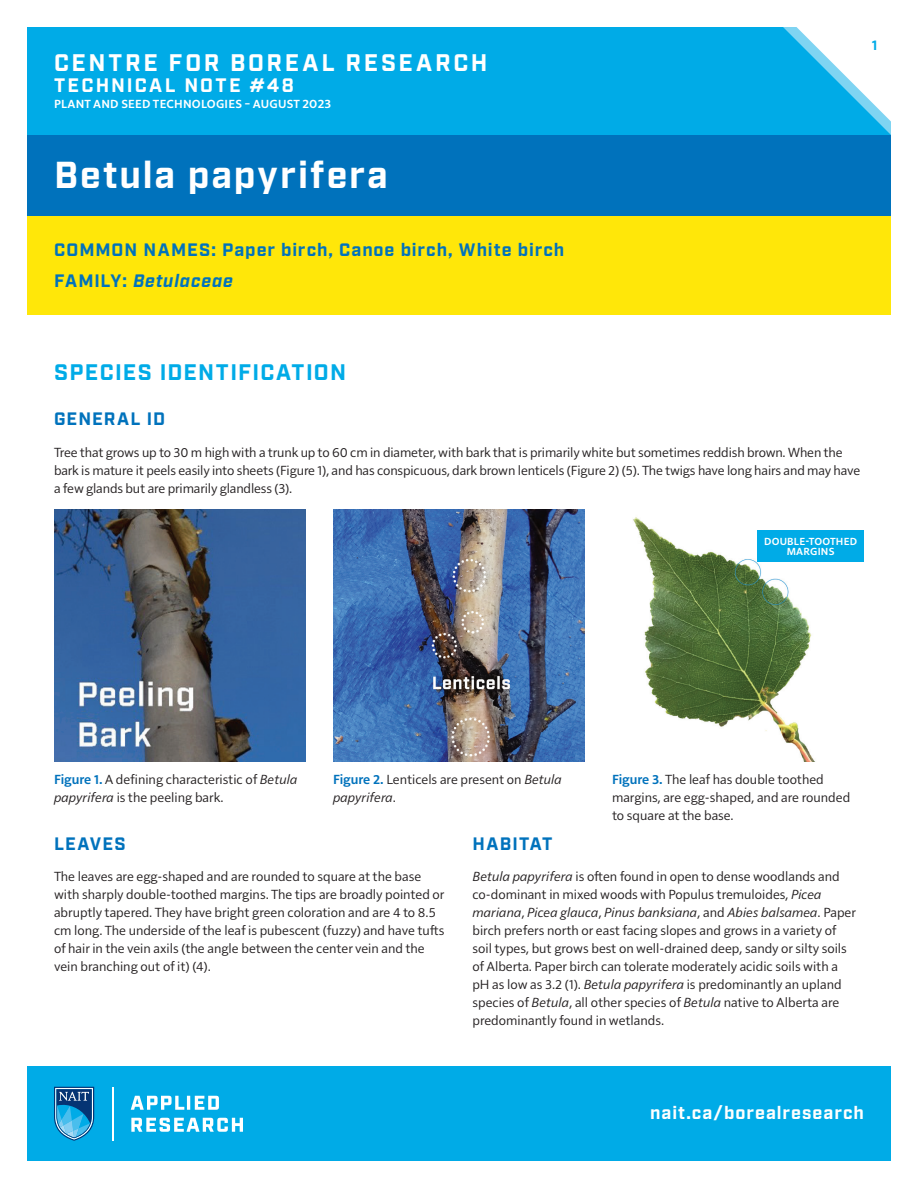
<style>
.page{position:relative;width:918px;height:1188px;background:#fff}
.page>*{position:absolute;margin:0;border:0;box-sizing:border-box;transform-origin:0 0}
.t1{font:700 37.5px "Industry";letter-spacing:.055em;color:#fff}
.t2{font:700 24px "Industry";letter-spacing:.11em;color:#fff}
.Subhead_1{font:700 22.5px "Industry";letter-spacing:.055em;color:#00abe7}
.t3{font:700 19.5px "Industry";letter-spacing:.12em;color:#fff}
.Subhead_2{font:700 18px "Industry";letter-spacing:.055em;color:#0072bc}
.t4{font:700 18px "Industry";letter-spacing:.055em;color:#fff}
.Subhead_2-2{font:italic 700 18px "Industry";letter-spacing:.05em;color:#0072bc}
.Body_Text{font:13.5px/18px "Solitaire MVB Pro";color:#231f20}
.t5{font:700 13.5px "Industry";color:#00abe7}
.t6{font:600 12px "Solitaire MVB Pro";letter-spacing:.02em;color:#fff}
.Body_8_10{font:600 10.5px/10.5px "Solitaire MVB Pro";letter-spacing:.02em;color:#fff;text-align:center}
.s1{font-style:normal}
.s2{font-weight:600;color:#0072bc}
.s3{font-style:italic}
</style>
<div class="page">
<div style="left:27px;top:27px;width:864px;height:108px;background:#00abe7"></div>
<div style="left:27px;top:1066px;width:864px;height:95px;background:#00abe7"></div>
<svg style="left:783px;top:27px;width:108px;height:108px"></svg>
<svg style="left:54px;top:1087px;width:40px;height:54px"></svg>
<svg style="left:131px;top:1118px;width:112px;height:14px"></svg>
<svg style="left:131px;top:1096px;width:88px;height:14px"></svg>
<hr style="left:112px;top:1087px;width:1px;height:54px;background:#fff">
<div style="left:27px;top:135px;width:864px;height:81px;background:#0072bc"></div>
<div style="left:27px;top:216px;width:864px;height:98px;background:#ffe709"></div>
<img style="left:54px;top:510px;width:252px;height:252px">
<img style="left:333px;top:510px;width:252px;height:252px">
<img style="left:633px;top:517px;width:231px;height:245px">
<div style="left:757px;top:531px;width:107px;height:31px;background:#00abe7"></div>
<h2 class="t2" style="left:54px;top:48px;width:435px">CENTRE FOR BOREAL RESEARCH</h2>
<h3 class="t3" style="left:54px;top:73px;width:241px">TECHNICAL NOTE #48</h3>
<p class="t6" style="left:54px;top:96px;width:279px">PLANT AND SEED TECHNOLOGIES – AUGUST 2023</p>
<h1 class="t1" style="left:54px;top:153px;width:335px">Betula papyrifera</h1>
<p class="Subhead_2" style="left:54px;top:239px;width:512px">COMMON NAMES: Paper birch, Canoe birch, White birch</p>
<p class="Subhead_2-2" style="left:54px;top:270px;width:180px"><span class="s1">FAMILY:</span> Betulaceae</p>
<p class="t5" style="left:872px;top:37px;width:7px">1</p>
<p class="Subhead_1" style="left:54px;top:359px;width:293px">SPECIES IDENTIFICATION</p>
<p class="Subhead_2" style="left:54px;top:408px;width:112px">GENERAL ID</p>
<p class="Body_Text" style="left:54px;top:442px;width:808px">Tree that grows up to 30 m high with a trunk up to 60 cm in diameter, with bark that is primarily white but sometimes reddish brown. When the bark is mature it peels easily into sheets (Figure 1), and has conspicuous, dark brown lenticels (Figure 2) (5). The twigs have long hairs and may have a few glands but are primarily glandless (3).</p>
<p class="Body_8_10" style="left:764px;top:535px;width:95px">DOUBLE-TOOTHED<br>MARGINS</p>
<p class="Body_Text" style="left:54px;top:770px;width:245px"><span class="s2">Figure 1.</span> A defining characteristic of <span class="s3">Betula papyrifera</span> is the peeling bark.</p>
<p class="Body_Text" style="left:333px;top:770px;width:230px"><span class="s2">Figure 2.</span> Lenticels are present on <span class="s3">Betula papyrifera</span>.</p>
<p class="Body_Text" style="left:612px;top:770px;width:240px"><span class="s2">Figure 3.</span> The leaf has double toothed margins, are egg-shaped, and are rounded to square at the base.</p>
<p class="Subhead_2" style="left:54px;top:833px;width:73px">LEAVES</p>
<p class="Body_Text" style="left:54px;top:867px;width:392px">The leaves are egg-shaped and are rounded to square at the base with sharply double-toothed margins. The tips are broadly pointed or abruptly tapered. They have bright green coloration and are 4 to 8.5 cm long. The underside of the leaf is pubescent (fuzzy) and have tufts of hair in the vein axils (the angle between the center vein and the vein branching out of it) (4).</p>
<p class="Subhead_2" style="left:473px;top:833px;width:81px">HABITAT</p>
<p class="Body_Text" style="left:472px;top:867px;width:385px"><span class="s3">Betula papyrifera</span> is often found in open to dense woodlands and co-dominant in mixed woods with Populus tremuloides, <span class="s3">Picea mariana</span>, <span class="s3">Picea glauca</span>, <span class="s3">Pinus banksiana</span>, and <span class="s3">Abies balsamea</span>. Paper birch prefers north or east facing slopes and grows in a variety of soil types, but grows best on well-drained deep, sandy or silty soils of Alberta. Paper birch can tolerate moderately acidic soils with a pH as low as 3.2 (1). <span class="s3">Betula papyrifera</span> is predominantly an upland species of <span class="s3">Betula</span>, all other species of <span class="s3">Betula</span> native to Alberta are predominantly found in wetlands.</p>
<h3 class="t4" style="left:650px;top:1102px;width:215px">nait.ca/borealresearch</h3>
</div>
